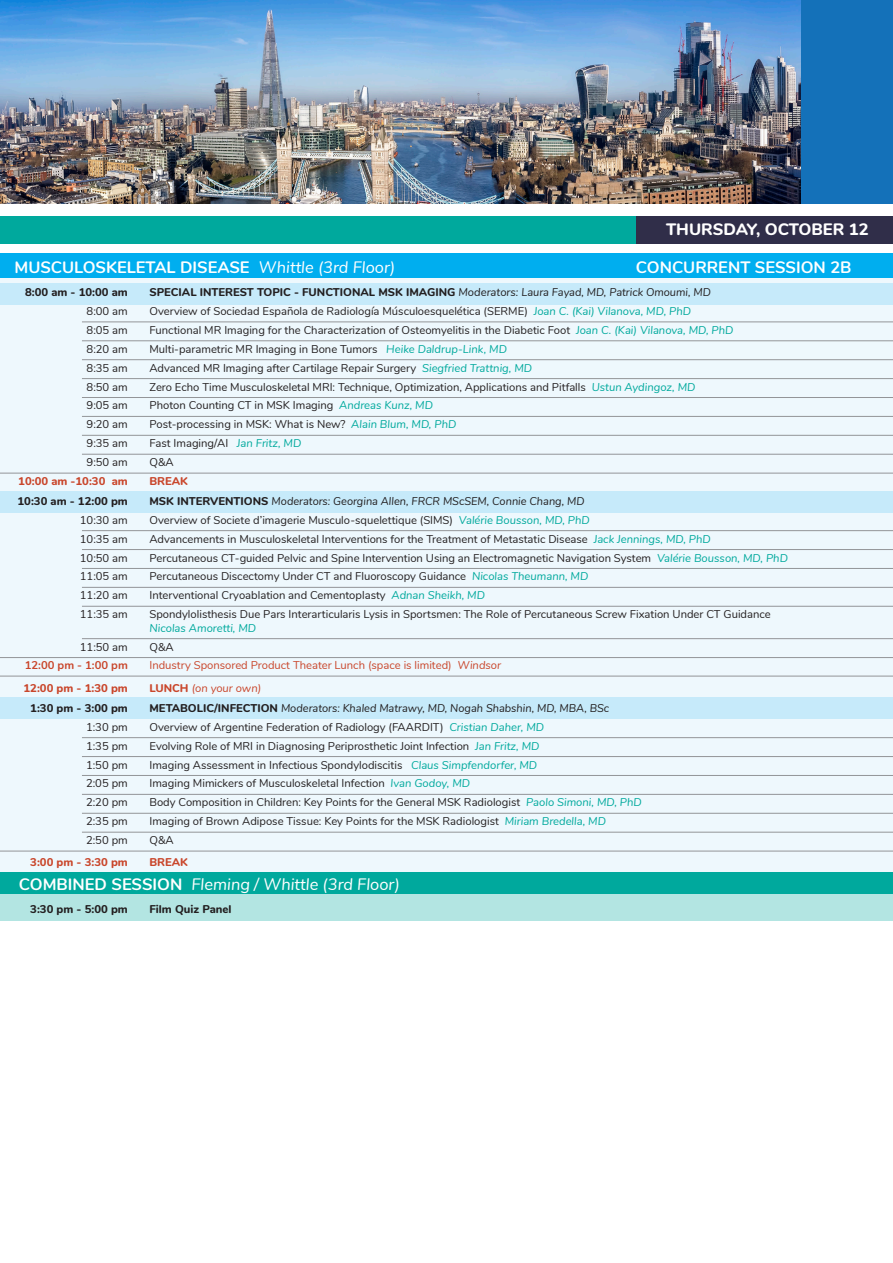
<style>
.page{position:relative;width:893px;height:1263px;background:#fff}
.page>*{position:absolute;margin:0;border:0;box-sizing:border-box;transform-origin:0 0}
.t1{font:700 16.5px "Nunito";color:#fff}
.t2{font:italic 16.5px "Nunito";color:#fff}
.t3{font:800 16.5px "Nunito";color:#fff}
.t4{font:11.25px/13.5px "Nunito";color:#231f20}
.t5{font:800 11.25px "Nunito";color:#231f20}
.t6{font:italic 11.25px "Nunito";color:#231f20}
.t7{font:11.25px "Nunito";color:#c9462b}
.t8{font:800 11.25px "Nunito";color:#c9462b}
.t9{font:italic 11.25px "Nunito";color:#c9462b}
.t10{font:700 11.25px "Nunito";color:#c9462b}
.s1{font-weight:400;font-style:italic}
.s2{font-style:italic;color:#00a99d}
.s3{font-weight:800;font-style:normal}
.s4{font-style:italic}
.s5{font-weight:700;font-style:normal}
</style>
<div class="page">
<div style="left:636px;top:216px;width:257px;height:27px;background:#302e49"></div>
<div style="left:0;top:216px;width:636px;height:27px;background:#00a99d"></div>
<img style="left:0;top:0;width:801px;height:204px">
<div style="left:801px;top:0;width:92px;height:204px;background:#1471b9"></div>
<div style="left:0;top:253px;width:893px;height:637px;background:#eef8fd"></div>
<div style="left:0;top:894px;width:893px;height:27px;background:#b3e5e2"></div>
<div style="left:0;top:492px;width:893px;height:21px;background:#c6eafa"></div>
<div style="left:0;top:283px;width:893px;height:22px;background:#c6eafa"></div>
<div style="left:0;top:697px;width:893px;height:22px;background:#c6eafa"></div>
<div style="left:0;top:253px;width:893px;height:25px;background:#00aeef"></div>
<div style="left:0;top:872px;width:893px;height:22px;background:#00a99d"></div>
<hr style="left:82px;top:322px;width:811px;height:1px;background:#939598">
<hr style="left:82px;top:341px;width:811px;height:1px;background:#939598">
<hr style="left:82px;top:359px;width:811px;height:1px;background:#939598">
<hr style="left:82px;top:378px;width:811px;height:1px;background:#939598">
<hr style="left:82px;top:397px;width:811px;height:1px;background:#939598">
<hr style="left:82px;top:416px;width:811px;height:1px;background:#939598">
<hr style="left:82px;top:435px;width:811px;height:1px;background:#939598">
<hr style="left:82px;top:454px;width:811px;height:1px;background:#939598">
<hr style="left:0;top:473px;width:893px;height:1px;background:#939598">
<hr style="left:82px;top:530px;width:811px;height:1px;background:#939598">
<hr style="left:82px;top:549px;width:811px;height:1px;background:#939598">
<hr style="left:82px;top:568px;width:811px;height:1px;background:#939598">
<hr style="left:82px;top:587px;width:811px;height:1px;background:#939598">
<hr style="left:82px;top:606px;width:811px;height:1px;background:#939598">
<hr style="left:82px;top:638px;width:811px;height:1px;background:#939598">
<hr style="left:0;top:657px;width:893px;height:1px;background:#939598">
<hr style="left:0;top:676px;width:893px;height:1px;background:#939598">
<hr style="left:82px;top:737px;width:811px;height:1px;background:#939598">
<hr style="left:82px;top:756px;width:811px;height:1px;background:#939598">
<hr style="left:82px;top:775px;width:811px;height:1px;background:#939598">
<hr style="left:82px;top:794px;width:811px;height:1px;background:#939598">
<hr style="left:82px;top:813px;width:811px;height:1px;background:#939598">
<hr style="left:82px;top:832px;width:811px;height:1px;background:#939598">
<hr style="left:0;top:851px;width:893px;height:1px;background:#939598">
<h1 class="t3" style="left:666px;top:217px;width:204px">THURSDAY, OCTOBER 12</h1>
<p class="t1" style="left:14px;top:255px;width:382px">MUSCULOSKELETAL DISEASE <span class="s1">Whittle (3rd Floor)</span></p>
<p class="t1" style="left:636px;top:255px;width:217px">CONCURRENT SESSION 2B</p>
<p class="t5" style="left:25px;top:284px;width:104px">8:00 am - 10:00 am</p>
<p class="t5" style="left:149px;top:284px;width:563px">SPECIAL INTEREST TOPIC - FUNCTIONAL MSK IMAGING <span class="s1">Moderators: Laura Fayad, MD, Patrick Omoumi, MD</span></p>
<p class="t4" style="left:87px;top:304px;width:43px">8:00 am</p>
<p class="t4" style="left:149px;top:304px;width:543px">Overview of Sociedad Española de Radiología Músculoesquelética (SERME) <span class="s2">Joan C. (Kai) Vilanova, MD, PhD</span></p>
<p class="t4" style="left:87px;top:323px;width:43px">8:05 am</p>
<p class="t4" style="left:149px;top:323px;width:586px">Functional MR Imaging for the Characterization of Osteomyelitis in the Diabetic Foot <span class="s2">Joan C. (Kai) Vilanova, MD, PhD</span></p>
<p class="t4" style="left:87px;top:341px;width:43px">8:20 am</p>
<p class="t4" style="left:149px;top:341px;width:359px">Multi-parametric MR Imaging in Bone Tumors <span class="s2">Heike Daldrup-Link, MD</span></p>
<p class="t4" style="left:87px;top:360px;width:43px">8:35 am</p>
<p class="t4" style="left:149px;top:360px;width:384px">Advanced MR Imaging after Cartilage Repair Surgery <span class="s2">Siegfried Trattnig, MD</span></p>
<p class="t4" style="left:87px;top:379px;width:43px">8:50 am</p>
<p class="t4" style="left:149px;top:379px;width:547px">Zero Echo Time Musculoskeletal MRI: Technique, Optimization, Applications and Pitfalls <span class="s2">Ustun Aydingoz, MD</span></p>
<p class="t4" style="left:87px;top:398px;width:43px">9:05 am</p>
<p class="t4" style="left:149px;top:398px;width:285px">Photon Counting CT in MSK Imaging <span class="s2">Andreas Kunz, MD</span></p>
<p class="t4" style="left:87px;top:417px;width:43px">9:20 am</p>
<p class="t4" style="left:149px;top:417px;width:308px">Post-processing in MSK: What is New? <span class="s2">Alain Blum, MD, PhD</span></p>
<p class="t4" style="left:87px;top:436px;width:43px">9:35 am</p>
<p class="t4" style="left:149px;top:436px;width:153px">Fast Imaging/AI <span class="s2">Jan Fritz, MD</span></p>
<p class="t4" style="left:87px;top:455px;width:43px">9:50 am</p>
<p class="t4" style="left:149px;top:455px;width:26px">Q&amp;A</p>
<p class="t8" style="left:18px;top:472px;width:111px">10:00 am -10:30 am</p>
<p class="t8" style="left:149px;top:472px;width:40px">BREAK</p>
<p class="t5" style="left:18px;top:493px;width:112px">10:30 am - 12:00 pm</p>
<p class="t6" style="left:149px;top:493px;width:437px"><span class="s3">MSK INTERVENTIONS</span> Moderators: Georgina Allen, FRCR MScSEM, Connie Chang, MD</p>
<p class="t4" style="left:80px;top:512px;width:50px">10:30 am</p>
<p class="t4" style="left:149px;top:512px;width:442px">Overview of Societe d’imagerie Musculo-squelettique (SIMS) <span class="s2">Valérie Bousson, MD, PhD</span></p>
<p class="t4" style="left:80px;top:531px;width:50px">10:35 am</p>
<p class="t4" style="left:149px;top:531px;width:563px">Advancements in Musculoskeletal Interventions for the Treatment of Metastatic Disease <span class="s2">Jack Jennings, MD, PhD</span></p>
<p class="t4" style="left:80px;top:550px;width:50px">10:50 am</p>
<p class="t4" style="left:149px;top:550px;width:640px">Percutaneous CT-guided Pelvic and Spine Intervention Using an Electromagnetic Navigation System <span class="s2">Valérie Bousson, MD, PhD</span></p>
<p class="t4" style="left:80px;top:569px;width:50px">11:05 am</p>
<p class="t4" style="left:149px;top:569px;width:440px">Percutaneous Discectomy Under CT and Fluoroscopy Guidance <span class="s2">Nicolas Theumann, MD</span></p>
<p class="t4" style="left:80px;top:588px;width:50px">11:20 am</p>
<p class="t4" style="left:149px;top:588px;width:337px">Interventional Cryoablation and Cementoplasty <span class="s2">Adnan Sheikh, MD</span></p>
<p class="t4" style="left:80px;top:607px;width:50px">11:35 am</p>
<p class="t4" style="left:149px;top:607px;width:623px">Spondylolisthesis Due Pars Interarticularis Lysis in Sportsmen: The Role of Percutaneous Screw Fixation Under CT Guidance<br><span class="s2">Nicolas Amoretti, MD</span></p>
<p class="t4" style="left:80px;top:639px;width:50px">11:50 am</p>
<p class="t4" style="left:149px;top:639px;width:26px">Q&amp;A</p>
<p class="t10" style="left:25px;top:657px;width:105px">12:00 pm - 1:00 pm</p>
<p class="t7" style="left:149px;top:657px;width:353px">Industry Sponsored Product Theater Lunch (space is limited) <span class="s4">Windsor</span></p>
<p class="t8" style="left:24px;top:680px;width:106px">12:00 pm - 1:30 pm</p>
<p class="t9" style="left:149px;top:680px;width:113px"><span class="s3">LUNCH</span> (on your own)</p>
<p class="t5" style="left:30px;top:700px;width:99px">1:30 pm - 3:00 pm</p>
<p class="t6" style="left:149px;top:700px;width:461px"><span class="s3">METABOLIC/INFECTION</span> Moderators: Khaled Matrawy, MD, Nogah Shabshin, MD, MBA, BSc</p>
<p class="t4" style="left:86px;top:719px;width:43px">1:30 pm</p>
<p class="t4" style="left:149px;top:719px;width:396px">Overview of Argentine Federation of Radiology (FAARDIT) <span class="s2">Cristian Daher, MD</span></p>
<p class="t4" style="left:86px;top:738px;width:43px">1:35 pm</p>
<p class="t4" style="left:149px;top:738px;width:392px">Evolving Role of MRI in Diagnosing Periprosthetic Joint Infection <span class="s2">Jan Fritz, MD</span></p>
<p class="t4" style="left:86px;top:757px;width:43px">1:50 pm</p>
<p class="t4" style="left:149px;top:757px;width:389px">Imaging Assessment in Infectious Spondylodiscitis <span class="s2">Claus Simpfendorfer, MD</span></p>
<p class="t4" style="left:86px;top:776px;width:43px">2:05 pm</p>
<p class="t4" style="left:149px;top:776px;width:322px">Imaging Mimickers of Musculoskeletal Infection <span class="s2">Ivan Godoy, MD</span></p>
<p class="t4" style="left:86px;top:795px;width:43px">2:20 pm</p>
<p class="t4" style="left:149px;top:795px;width:494px">Body Composition in Children: Key Points for the General MSK Radiologist <span class="s2">Paolo Simoni, MD, PhD</span></p>
<p class="t4" style="left:86px;top:814px;width:43px">2:35 pm</p>
<p class="t4" style="left:149px;top:814px;width:458px">Imaging of Brown Adipose Tissue: Key Points for the MSK Radiologist <span class="s2">Miriam Bredella, MD</span></p>
<p class="t4" style="left:86px;top:833px;width:43px">2:50 pm</p>
<p class="t4" style="left:149px;top:833px;width:26px">Q&amp;A</p>
<p class="t8" style="left:30px;top:853px;width:99px">3:00 pm - 3:30 pm</p>
<p class="t8" style="left:149px;top:853px;width:40px">BREAK</p>
<p class="t2" style="left:19px;top:872px;width:382px"><span class="s5">COMBINED SESSION</span> Fleming / Whittle (3rd Floor)</p>
<p class="t5" style="left:30px;top:900px;width:99px">3:30 pm - 5:00 pm</p>
<p class="t5" style="left:149px;top:900px;width:84px">Film Quiz Panel</p>
</div>
